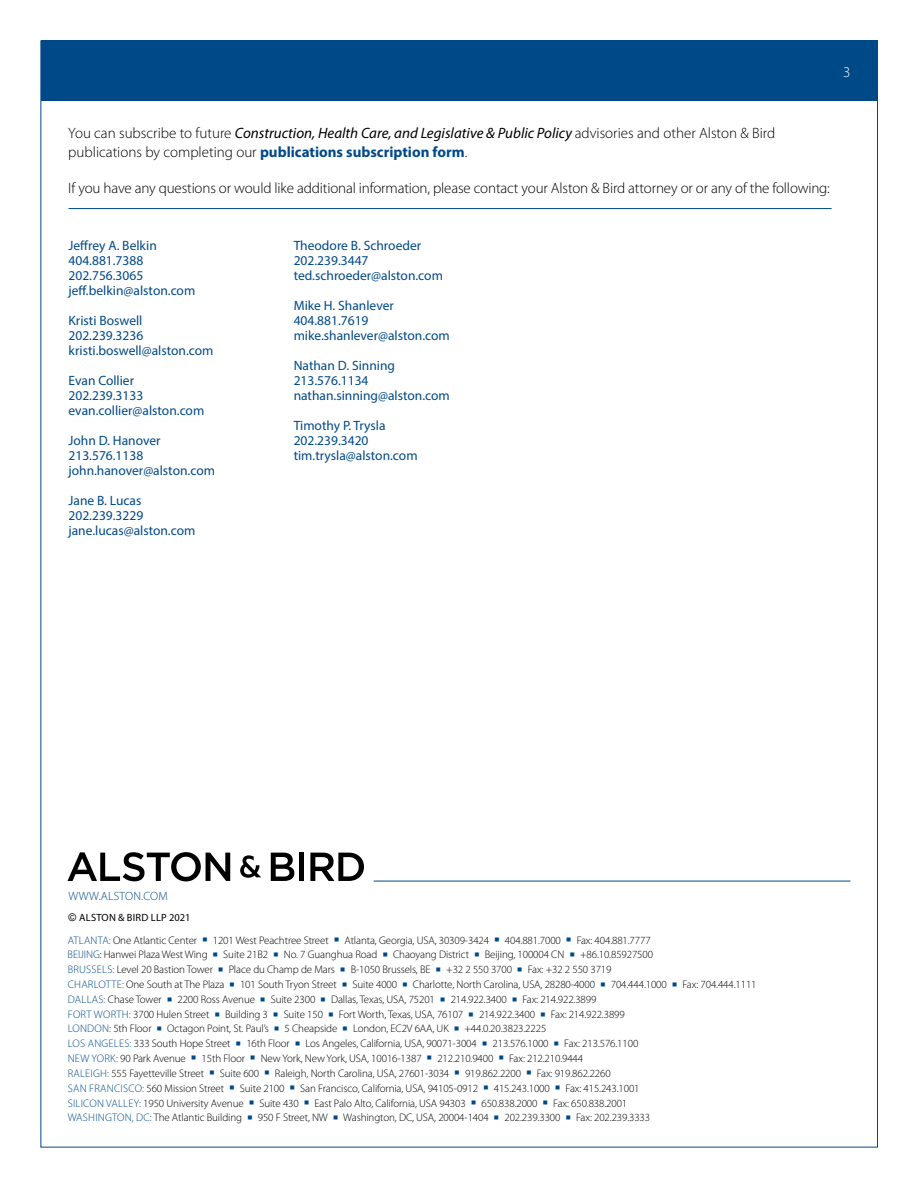
<style>
.page{position:relative;width:918px;height:1188px;background:#fff}
.page>*{position:absolute;margin:0;border:0;box-sizing:border-box;transform-origin:0 0}
.t1{font:300 15px/19px "Myriad Pro";letter-spacing:-.01em;color:#000}
.t2{font:300 15px "Myriad Pro";color:#fff}
.t3{font:13.5px/15px "Myriad Pro";color:#004988}
.t4{font:300 12px "Myriad Pro";letter-spacing:.02em;color:#004988}
.t5{font:300 10.95px/14.9px "Myriad Pro";letter-spacing:-.01em;color:#000}
.t6{font:10.5px "Myriad Pro";letter-spacing:.02em;color:#000}
.s1{font-weight:400;font-style:italic}
.s2{font-weight:700;color:#004988}
.s3{font-family:"Arial"}
.s4{color:#004988}
.s5{color:#004b87}
</style>
<div class="page">
<div style="left:41px;top:40px;width:837px;height:61px;background:#004988"></div>
<hr style="left:69px;top:208px;width:763px;height:1px;background:#004988">
<hr style="left:374px;top:881px;width:476px;height:1px;background:#004b87">
<svg style="left:68px;top:852px;width:162px;height:29px"></svg>
<svg style="left:240px;top:855px;width:21px;height:23px"></svg>
<svg style="left:271px;top:853px;width:23px;height:28px"></svg>
<div style="left:299px;top:853px;width:5px;height:28px;background:#000"></div>
<svg style="left:310px;top:853px;width:54px;height:28px"></svg>
<h1 class="t2" style="left:843px;top:63px;width:9px">3</h1>
<h1 class="t1" style="left:68px;top:123px;width:708px">You can subscribe to future <span class="s1">Construction, Health Care, and Legislative &amp; Public Policy</span> advisories and other Alston &amp; Bird publications by completing our <span class="s2">publications subscription form</span>.</h1>
<h1 class="t1" style="left:68px;top:178px;width:763px">If you have any questions or would like additional information, please contact your Alston &amp; Bird attorney or or any of the following:</h1>
<p class="t3" style="left:69px;top:237px;width:128px">Jeffrey A. Belkin<br>404.881.7388<br>202.756.3065 jeff.belkin@alston.com</p>
<p class="t3" style="left:69px;top:312px;width:147px">Kristi Boswell<br>202.239.3236 kristi.boswell@alston.com</p>
<p class="t3" style="left:69px;top:372px;width:137px">Evan Collier<br>202.239.3133 evan.collier@alston.com</p>
<p class="t3" style="left:69px;top:432px;width:148px">John D. Hanover<br>213.576.1138 john.hanover@alston.com</p>
<p class="t3" style="left:69px;top:492px;width:128px">Jane B. Lucas<br>202.239.3229 jane.lucas@alston.com</p>
<p class="t3" style="left:294px;top:237px;width:151px">Theodore B. Schroeder<br>202.239.3447 ted.schroeder@alston.com</p>
<p class="t3" style="left:294px;top:297px;width:158px">Mike H. Shanlever<br>404.881.7619 mike.shanlever@alston.com</p>
<p class="t3" style="left:294px;top:357px;width:158px">Nathan D. Sinning<br>213.576.1134 nathan.sinning@alston.com</p>
<p class="t3" style="left:294px;top:417px;width:125px">Timothy P. Trysla<br>202.239.3420 tim.trysla@alston.com</p>
<p class="t4" style="left:69px;top:889px;width:101px">WWW.ALSTON.COM</p>
<p class="t6" style="left:69px;top:911px;width:124px"><span class="s3">©</span> ALSTON &amp; BIRD LLP 2021</p>
<p class="t5" style="left:68px;top:932px;width:690px"><span class="s4">ATLANTA:</span> One Atlantic Center <span class="s4">■</span> 1201 West Peachtree Street <span class="s4">■</span> Atlanta, Georgia, USA, 30309-3424 <span class="s4">■</span> 404.881.7000 <span class="s4">■</span> Fax: 404.881.7777<br><span class="s4">BEIJING</span>: Hanwei Plaza West Wing <span class="s4">■</span> Suite 21B2 <span class="s4">■</span> No. 7 Guanghua Road <span class="s4">■</span> Chaoyang District <span class="s4">■</span> Beijing, 100004 CN <span class="s4">■</span> +86.10.85927500<br><span class="s4">BRUSSELS:</span> Level 20 Bastion Tower <span class="s4">■</span> Place du Champ de Mars <span class="s4">■</span> B-1050 Brussels, BE <span class="s4">■</span> +32 2 550 3700 <span class="s4">■</span> Fax: +32 2 550 3719<br><span class="s4">CHARLOTTE:</span> One South at The Plaza <span class="s4">■</span> 101 South Tryon Street <span class="s4">■</span> Suite 4000 <span class="s4">■</span> Charlotte, North Carolina, USA, 28280-4000 <span class="s4">■</span> 704.444.1000 <span class="s4">■</span> Fax: 704.444.1111<br><span class="s4">DALLAS:</span> Chase Tower <span class="s5">■</span> 2200 Ross Avenue <span class="s5">■</span> Suite 2300 <span class="s5">■</span> Dallas, Texas, USA, 75201 <span class="s5">■</span> 214.922.3400 <span class="s5">■</span> Fax: 214.922.3899<br><span class="s5">FORT WORTH:</span> 3700 Hulen Street <span class="s5">■</span> Building 3 <span class="s5">■</span> Suite 150 <span class="s5">■</span> Fort Worth, Texas, USA, 76107 <span class="s5">■</span> 214.922.3400 <span class="s5">■</span> Fax: 214.922.3899<br><span class="s4">LONDON:</span> 5th Floor <span class="s5">■</span> Octagon Point, St. Paul’s <span class="s5">■</span> 5 Cheapside <span class="s5">■</span> London, EC2V 6AA, UK <span class="s5">■</span> +44.0.20.3823.2225<br><span class="s4">LOS ANGELES:</span> 333 South Hope Street <span class="s4">■</span> 16th Floor <span class="s4">■</span> Los Angeles, California, USA, 90071-3004 <span class="s4">■</span> 213.576.1000 <span class="s4">■</span> Fax: 213.576.1100<br><span class="s4">NEW YORK:</span> 90 Park Avenue <span class="s4">■</span> 15th Floor <span class="s4">■</span> New York, New York, USA, 10016-1387 <span class="s4">■</span> 212.210.9400 <span class="s4">■</span> Fax: 212.210.9444<br><span class="s4">RALEIGH:</span> 555 Fayetteville Street <span class="s4">■</span> Suite 600 <span class="s4">■</span> Raleigh, North Carolina, USA, 27601-3034 <span class="s4">■</span> 919.862.2200 <span class="s4">■</span> Fax: 919.862.2260<br><span class="s5">SAN FRANCISCO:</span> 560 Mission Street <span class="s5">■</span> Suite 2100 <span class="s5">■</span> San Francisco, California, USA, 94105-0912 <span class="s5">■</span> 415.243.1000 <span class="s5">■</span> Fax: 415.243.1001<br><span class="s4">SILICON VALLEY:</span> 1950 University Avenue <span class="s4">■</span> Suite 430 <span class="s4">■</span> East Palo Alto, California, USA 94303 <span class="s4">■</span> 650.838.2000 <span class="s4">■</span> Fax: 650.838.2001<br><span class="s4">WASHINGTON, DC:</span> The Atlantic Building <span class="s4">■</span> 950 F Street, NW <span class="s4">■</span> Washington, DC, USA, 20004-1404 <span class="s4">■</span> 202.239.3300 <span class="s4">■</span> Fax: 202.239.3333</p>
</div>
